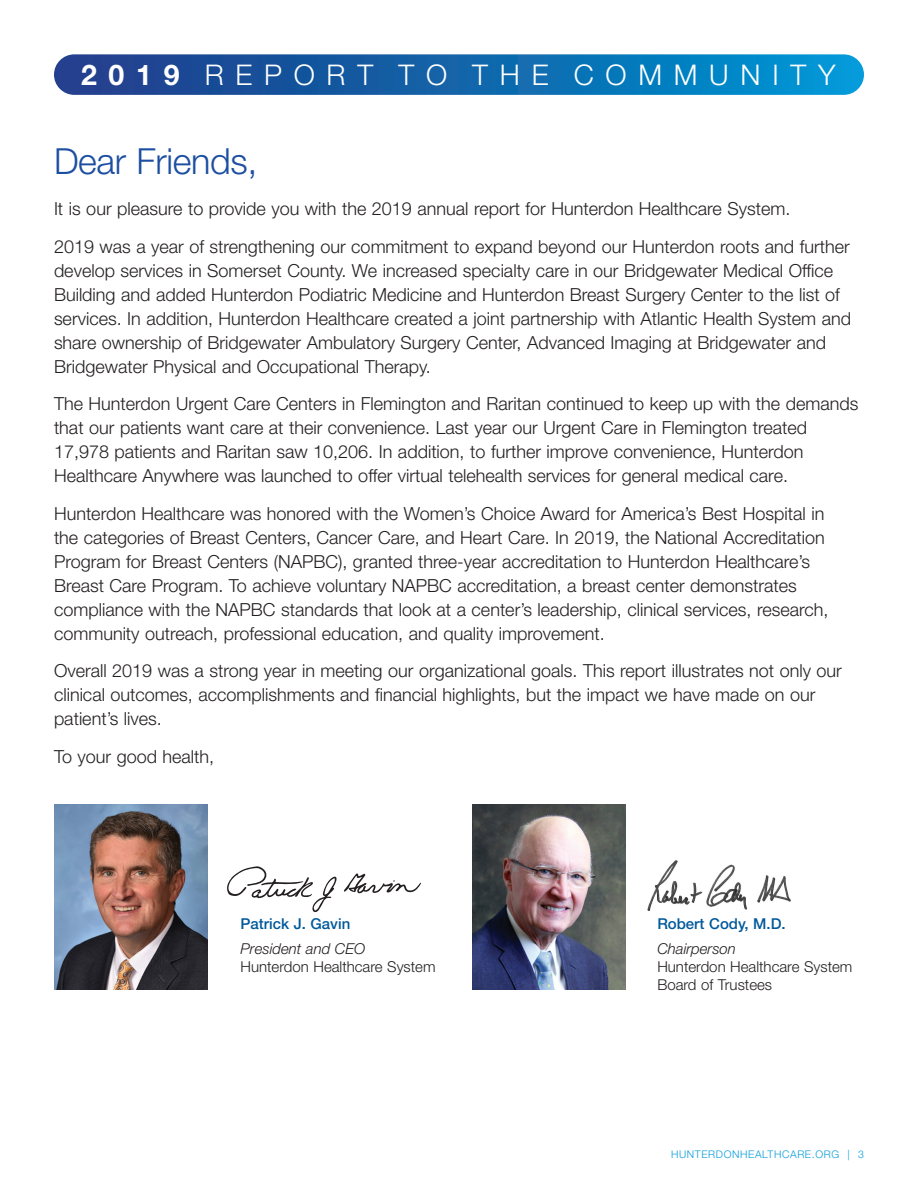
<style>
.page{position:relative;width:918px;height:1188px;background:#fff}
.page>*{position:absolute;margin:0;border:0;box-sizing:border-box;transform-origin:0 0}
.Head_main{font:300 36px "Helvetica Neue LT Std";letter-spacing:-.01em;color:#1c4ea1}
.t1{font:300 28.5px "Helvetica Neue LT Std";letter-spacing:.41em;color:#fff}
.Body{font:300 18px/24px "Helvetica Neue LT Std";color:#231f20}
.Body-2{font:300 15px/18px "Helvetica Neue LT Std";color:#231f20}
.Subhead{font:500 15px "Helvetica Neue LT Std";color:#00599b}
.Body-3{font:italic 300 15px "Helvetica Neue LT Std";color:#231f20}
.t2{font:300 10.5px "Helvetica Neue LT Std";letter-spacing:.06em;color:#069ddc}
.s1{font-weight:700}
</style>
<div class="page">
<div style="left:54px;top:54px;width:810px;height:41px;background:linear-gradient(to right,#233886,#0096d4);border-radius:20px"></div>
<svg style="left:227px;top:866px;width:110px;height:46px"></svg>
<svg style="left:344px;top:873px;width:77px;height:20px"></svg>
<img style="left:54px;top:804px;width:154px;height:186px">
<img style="left:647px;top:860px;width:144px;height:51px">
<img style="left:472px;top:804px;width:154px;height:186px">
<h2 class="t1" style="left:81px;top:57px;width:756px"><span class="s1">2019</span> REPORT TO THE COMMUNITY</h2>
<p class="Head_main" style="left:54px;top:139px;width:205px">Dear Friends,</p>
<p class="Body" style="left:54px;top:197px;width:738px">It is our pleasure to provide you with the 2019 annual report for Hunterdon Healthcare System.</p>
<p class="Body" style="left:54px;top:234px;width:799px">2019 was a year of strengthening our commitment to expand beyond our Hunterdon roots and further develop services in Somerset County. We increased specialty care in our Bridgewater Medical Office Building and added Hunterdon Podiatric Medicine and Hunterdon Breast Surgery Center to the list of services. In addition, Hunterdon Healthcare created a joint partnership with Atlantic Health System and share ownership of Bridgewater Ambulatory Surgery Center, Advanced Imaging at Bridgewater and Bridgewater Physical and Occupational Therapy.</p>
<p class="Body" style="left:54px;top:392px;width:806px">The Hunterdon Urgent Care Centers in Flemington and Raritan continued to keep up with the demands that our patients want care at their convenience. Last year our Urgent Care in Flemington treated 17,978 patients and Raritan saw 10,206. In addition, to further improve convenience, Hunterdon Healthcare Anywhere was launched to offer virtual telehealth services for general medical care.</p>
<p class="Body" style="left:54px;top:501px;width:776px">Hunterdon Healthcare was honored with the Women’s Choice Award for America’s Best Hospital in the categories of Breast Centers, Cancer Care, and Heart Care. In 2019, the National Accreditation Program for Breast Centers (NAPBC), granted three-year accreditation to Hunterdon Healthcare’s Breast Care Program. To achieve voluntary NAPBC accreditation, a breast center demonstrates compliance with the NAPBC standards that look at a center’s leadership, clinical services, research, community outreach, professional education, and quality improvement.</p>
<p class="Body" style="left:54px;top:659px;width:789px">Overall 2019 was a strong year in meeting our organizational goals. This report illustrates not only our clinical outcomes, accomplishments and financial highlights, but the impact we have made on our patient’s lives.</p>
<p class="Body" style="left:54px;top:744px;width:162px">To your good health,</p>
<p class="Subhead" style="left:241px;top:915px;width:111px">Patrick J. Gavin</p>
<p class="Body-3" style="left:241px;top:940px;width:126px">President and CEO</p>
<p class="Body-2" style="left:241px;top:957px;width:197px">Hunterdon Healthcare System</p>
<p class="Subhead" style="left:657px;top:915px;width:130px">Robert Cody, M.D.</p>
<p class="Body-3" style="left:657px;top:940px;width:80px">Chairperson</p>
<p class="Body-2" style="left:657px;top:957px;width:197px">Hunterdon Healthcare System<br>Board of Trustees</p>
<p class="t2" style="left:671px;top:1148px;width:194px">HUNTERDONHEALTHCARE.ORG | 3</p>
</div>
